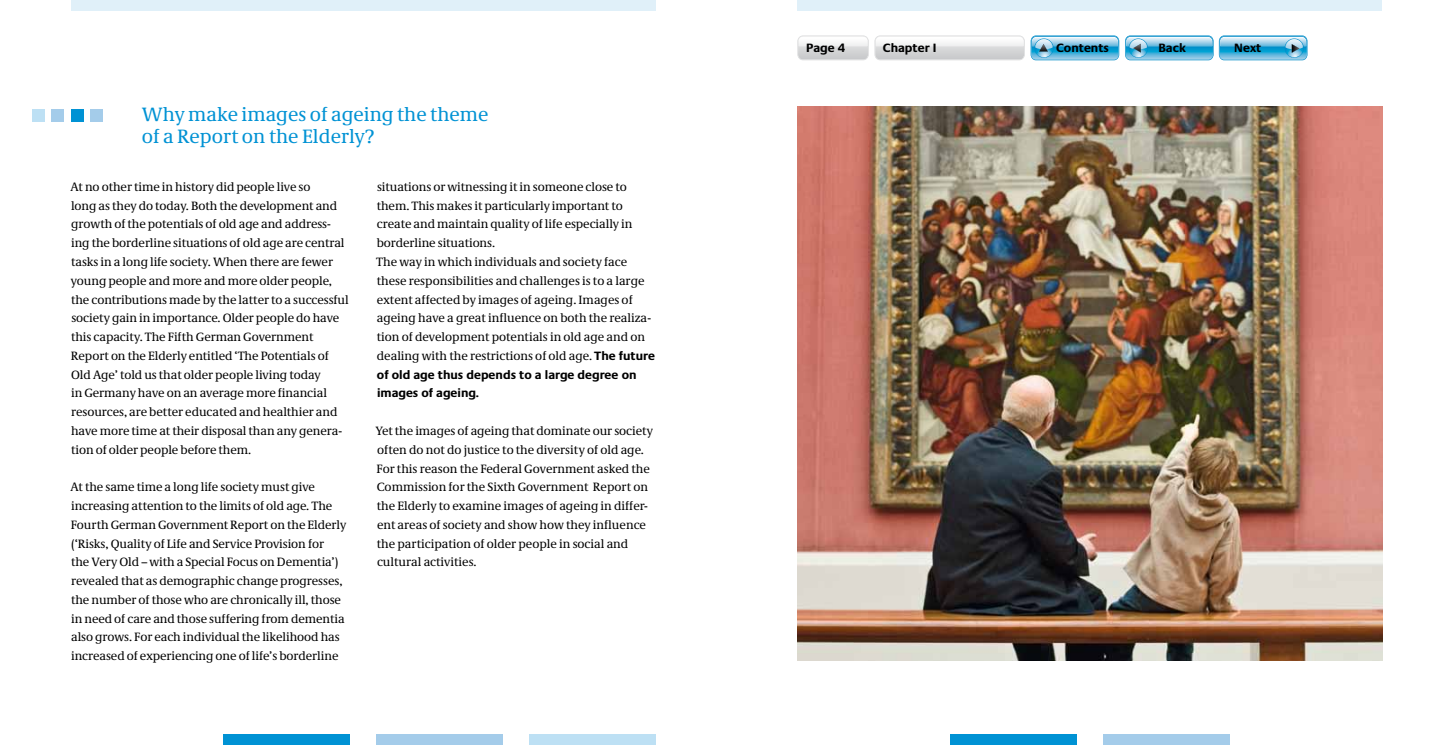
<style>
.page{position:relative;width:1453px;height:745px;background:#fff}
.page>*{position:absolute;margin:0;border:0;box-sizing:border-box;transform-origin:0 0}
.t1{font:20px/21.2px "Neue Demos";color:#0092d4}
.t2{font:12.5px/18.8px "Neue Demos";letter-spacing:-.005em;color:#000}
.t3{font:700 12.5px "Neue Praxis";color:#000}
.s1{font-family:"Neue Praxis";font-weight:700}
</style>
<div class="page">
<div style="left:71px;top:0;width:585px;height:11px;background:#e0f0f9"></div>
<div style="left:797px;top:0;width:585px;height:11px;background:#e0f0f9"></div>
<div style="left:1103px;top:733px;width:126px;height:11px;background:#a4ccea"></div>
<div style="left:950px;top:733px;width:126px;height:11px;background:#0092d4"></div>
<div style="left:376px;top:733px;width:127px;height:11px;background:#a4ccea"></div>
<div style="left:529px;top:733px;width:127px;height:11px;background:#bde0f4"></div>
<div style="left:224px;top:733px;width:126px;height:11px;background:#0092d4"></div>
<img style="left:797px;top:106px;width:585px;height:553px">
<div style="left:32px;top:108px;width:12px;height:13px;background:#bde0f4"></div>
<div style="left:51px;top:108px;width:13px;height:13px;background:#a4ccea"></div>
<div style="left:71px;top:108px;width:13px;height:13px;background:#0092d4"></div>
<div style="left:90px;top:108px;width:13px;height:13px;background:#a4ccea"></div>
<svg style="left:1125px;top:35px;width:88px;height:25px;background:#6fbdde"></svg>
<svg style="left:1219px;top:35px;width:88px;height:25px;background:#6ebcdd"></svg>
<svg style="left:797px;top:35px;width:322px;height:25px"></svg>
<img style="left:799px;top:37px;width:68px;height:5px">
<h1 class="t1" style="left:142px;top:104px;width:348px">Why make images of ageing the theme of a Report on the Elderly?</h1>
<p class="t2" style="left:70px;top:177px;width:280px">At no other time in history did people live so<br>long as they do today. Both the development and growth of the potentials of old age and address&shy;ing the borderline situations of old age are central tasks in a long life society. When there are fewer young people and more and more older people, the contributions made by the latter to a successful society gain in importance. Older people do have this capacity. The Fifth German Government Report on the Elderly entitled ‘The Potentials of Old Age’ told us that older people living today<br>in Germany have on an average more financial resources, are better educated and healthier and have more time at their disposal than any genera&shy;tion of older people before them.</p>
<p class="t2" style="left:70px;top:477px;width:277px">At the same time a long life society must give increasing attention to the limits of old age. The Fourth German Government Report on the Elderly (‘Risks, Quality of Life and Service Provision for<br>the Very Old – with a Special Focus on Dementia’) revealed that as demographic change progresses, the number of those who are chronically ill, those in need of care and those suffering from dementia also grows. For each individual the likelihood has increased of experiencing one of life’s borderline</p>
<p class="t2" style="left:376px;top:177px;width:280px">situations or witnessing it in someone close to them. This makes it particularly important to create and maintain quality of life especially in borderline situations.<br>The way in which individuals and society face these responsibilities and challenges is to a large extent affected by images of ageing. Images of ageing have a great influence on both the realiza&shy;tion of development potentials in old age and on dealing with the restrictions of old age. <span class="s1">The future of old age thus depends to a large degree on images of ageing.</span></p>
<p class="t2" style="left:376px;top:421px;width:279px">Yet the images of ageing that dominate our society often do not do justice to the diversity of old age.<br>For this reason the Federal Government asked the Commission for the Sixth Government Report on the Elderly to examine images of ageing in differ&shy;ent areas of society and show how they influence the participation of older people in social and cultural activities.</p>
<p class="t3" style="left:806px;top:40px;width:40px">Page 4</p>
<p class="t3" style="left:883px;top:40px;width:55px">Chapter I</p>
<p class="t3" style="left:1056px;top:40px;width:54px">Contents</p>
<p class="t3" style="left:1158px;top:40px;width:29px">Back</p>
<p class="t3" style="left:1234px;top:40px;width:29px">Next</p>
</div>
